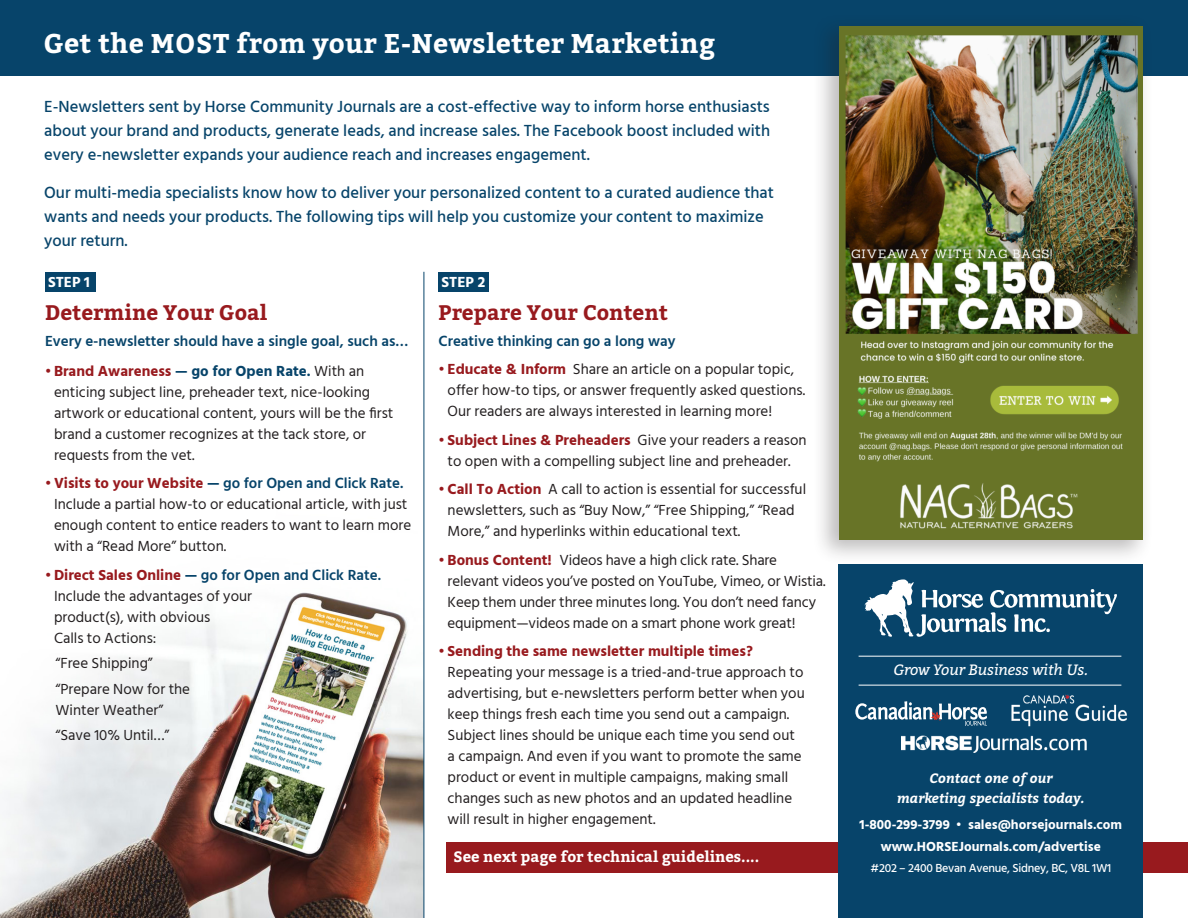
<style>
.page{position:relative;width:1188px;height:918px;background:#fff}
.page>*{position:absolute;margin:0;border:0;box-sizing:border-box;transform-origin:0 0}
.t1{font:700 27px "Bitter";letter-spacing:.01em;color:#fff}
.t2{font:700 21px "Bitter";color:#981a1e}
.t3{font:500 16.5px/24px "Hind Siliguri";color:#07446a;text-align:justify}
.t4{font:15px/21px "Hind Siliguri";color:#231f20}
.t5{font:600 15px "Hind Siliguri";color:#07446a}
.t6{font:700 15px "Bitter";color:#fff}
.t7{font:italic 15px "Bitter";letter-spacing:-.01em;color:#fff}
.t8{font:700 15px "Hind Siliguri";color:#fff}
.t9{font:700 13.5px "Hind Siliguri";color:#fff}
.t10{font:italic 700 13.5px/19.5px "Bitter";letter-spacing:.005em;color:#fff;text-align:center}
.t11{font:500 12px "Hind Siliguri";letter-spacing:-.02em;color:#fff}
.s1{font-weight:700;color:#981a1e}
.s2{font-weight:700;color:#07446a}
.s3{font-weight:600;color:#07446a}
.s4{font-weight:400}
</style>
<div class="page">
<div style="left:446px;top:842px;width:742px;height:31px;background:#981a1e"></div>
<img style="left:0;top:592px;width:423px;height:326px">
<div style="left:45px;top:272px;width:50px;height:20px;background:#07446a"></div>
<div style="left:439px;top:272px;width:50px;height:20px;background:#07446a"></div>
<div style="left:839px;top:565px;width:304px;height:353px;background:#07446a"></div>
<img style="left:865px;top:580px;width:48px;height:57px">
<div style="left:0;top:0;width:1188px;height:76px;background:#07446a"></div>
<div style="left:811px;top:13px;width:343px;height:552px;background:#231f20;opacity:.3"></div>
<img style="left:840px;top:26px;width:303px;height:514px">
<hr style="left:424px;top:272px;width:1px;height:646px;background:#07446a">
<svg style="left:855px;top:701px;width:132px;height:25px"></svg>
<img style="left:1011px;top:694px;width:116px;height:33px">
<img style="left:901px;top:735px;width:186px;height:18px">
<hr style="left:859px;top:656px;width:262px;height:1px;background:#fff">
<hr style="left:859px;top:685px;width:262px;height:1px;background:#fff">
<p class="t1" style="left:44px;top:26px;width:673px">Get the MOST from your E-Newsletter Marketing</p>
<p class="t3" style="left:44px;top:95px;width:727px">E-Newsletters sent by Horse Community Journals are a cost-effective way to inform horse enthusiasts about your brand and products, generate leads, and increase sales. The Facebook boost included with every e-newsletter expands your audience reach and increases engagement.</p>
<p class="t3" style="left:44px;top:181px;width:731px;text-align:left">Our multi-media specialists know how to deliver your personalized content to a curated audience that wants and needs your products. The following tips will help you customize your content to maximize your return.</p>
<p class="t8" style="left:48px;top:270px;width:43px">STEP 1</p>
<p class="t2" style="left:45px;top:299px;width:224px">Determine Your Goal</p>
<p class="t5" style="left:45px;top:330px;width:365px">Every e-newsletter should have a single goal, such as…</p>
<p class="t4" style="left:54px;top:361px;width:341px;text-indent:-9px"><span class="s1">• Brand Awareness</span> <span class="s2">— go for Open Rate.</span> With an enticing subject line, preheader text, nice-looking artwork or educational content, yours will be the first brand a customer recognizes at the tack store, or requests from the vet.</p>
<p class="t4" style="left:54px;top:474px;width:359px;text-indent:-9px"><span class="s1">• Visits to your Website</span> <span class="s2">—</span> <span class="s3">go for Open and Click Rate.<br></span>Include a partial how-to or educational article, with just enough content to entice readers to want to learn more with a “Read More” button.</p>
<p class="t4" style="left:54px;top:565px;width:329px;text-indent:-9px"><span class="s1">• Direct Sales Online</span> <span class="s2">—</span> <span class="s3">go for Open and Click Rate.<br></span>Include the advantages of your<br>product(s), with obvious<br>Calls to Actions:</p>
<p class="t4" style="left:56px;top:654px;width:99px">“Free Shipping”</p>
<p class="t4" style="left:56px;top:679px;width:136px">“Prepare Now for the<br>Winter Weather”</p>
<p class="t4" style="left:56px;top:726px;width:115px">“Save 10% Until…”</p>
<p class="t8" style="left:442px;top:270px;width:45px">STEP 2</p>
<p class="t2" style="left:439px;top:299px;width:231px">Prepare Your Content</p>
<p class="t5" style="left:439px;top:330px;width:238px">Creative thinking can go a long way</p>
<p class="t4" style="left:448px;top:360px;width:359px;text-indent:-9px"><span class="s1">• Educate &amp; Inform</span> Share an article on a popular topic, offer how-to tips, or answer frequently asked questions.<br>Our readers are always interested in learning more!</p>
<p class="t4" style="left:439px;top:430px;width:370px;text-align:center"><span class="s1">• Subject Lines &amp; Preheaders</span> Give your readers a reason to open with a compelling subject line and preheader.</p>
<p class="t4" style="left:448px;top:480px;width:360px;text-indent:-9px"><span class="s1">• Call To Action</span> A call to action is essential for successful newsletters, such as “Buy Now,” “Free Shipping,” “Read<br>More,” and hyperlinks within educational text.</p>
<p class="t4" style="left:448px;top:550px;width:380px;text-indent:-9px"><span class="s1">• Bonus Content!</span> Videos have a high click rate. Share relevant videos you’ve posted on YouTube, Vimeo, or Wistia.<br>Keep them under three minutes long. You don’t need fancy equipment—videos made on a smart phone work great!</p>
<p class="t4" style="left:448px;top:642px;width:359px;text-indent:-9px"><span class="s1">• Sending the same newsletter multiple times?<br></span>Repeating your message is a tried-and-true approach to advertising, but e-newsletters perform better when you keep things fresh each time you send out a campaign.<br>Subject lines should be unique each time you send out a campaign. And even if you want to promote the same product or event in multiple campaigns, making small changes such as new photos and an updated headline will result in higher engagement.</p>
<p class="t6" style="left:454px;top:847px;width:307px">See next page for technical guidelines....</p>
<p class="t7" style="left:893px;top:660px;width:196px">Grow Your Business with Us.</p>
<p class="t10" style="left:897px;top:769px;width:189px">Contact one of our marketing specialists today.</p>
<p class="t9" style="left:860px;top:814px;width:264px">1-800-299-3799 <span class="s4">•</span> sales@horsejournals.com</p>
<p class="t9" style="left:881px;top:836px;width:222px">www.HORSEJournals.com/advertise</p>
<p class="t11" style="left:871px;top:859px;width:242px">#202 – 2400 Bevan Avenue, Sidney, BC, V8L 1W1</p>
</div>
